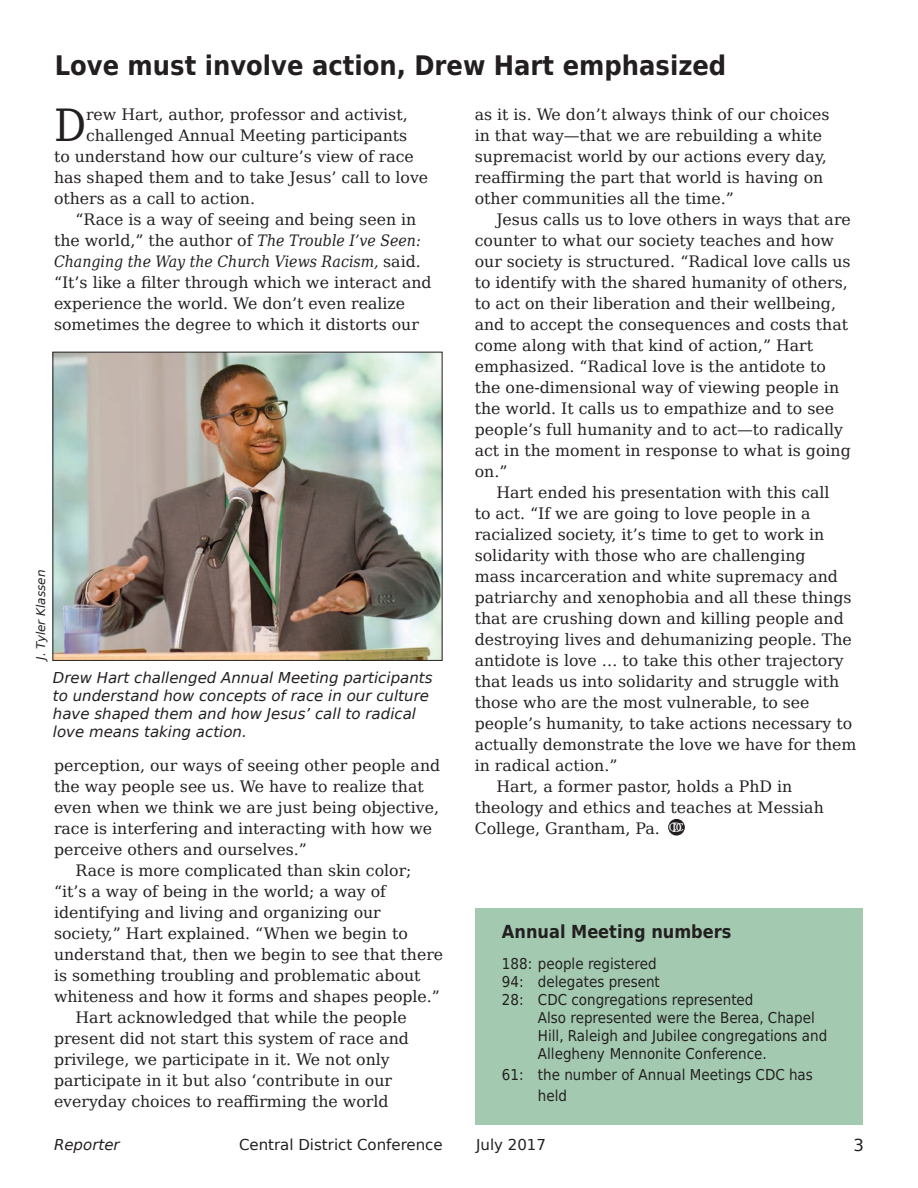
<style>
.page{position:relative;width:918px;height:1188px;background:#fff}
.page>*{position:absolute;margin:0;border:0;box-sizing:border-box;transform-origin:0 0}
.t1{font:44.55px "DejaVu Serif Condensed";color:#231f20}
.t2{font:700 27px "DejaVu Sans Condensed";color:#231f20}
.t3{font:700 18px "DejaVu Sans Condensed";color:#231f20}
.t4{font:16.5px "DejaVu Sans";color:#231f20}
.t5{font:15.75px/21px "DejaVu Serif";color:#231f20}
.t6{font:italic 15.75px "DejaVu Serif Condensed";color:#231f20}
.t7{font:15px/21px "DejaVu Sans Condensed";color:#231f20}
.t8{font:italic 15px/18px "DejaVu Sans";color:#231f20}
.t9{font:15px "DejaVu Sans";color:#231f20}
.t10{font:italic 12px "DejaVu Sans";color:#231f20}
.t11{font:10.65px "DejaVu Serif";color:#fff}
.s1{font-family:"DejaVu Serif Condensed";font-style:italic}
.s2{font-family:"DejaVu Serif";font-style:normal}
.s3{font-size:12.75px}
</style>
<div class="page">
<div style="left:475px;top:908px;width:387px;height:217px;background:#a3c9b0"></div>
<img style="left:54px;top:354px;width:386px;height:305px">
<div style="left:52px;top:352px;width:390px;height:309px;border:1px solid #231f20"></div>
<div style="left:668px;top:819px;width:17px;height:17px;background:#231f20;border-radius:50%"></div>
<h2 class="t2" style="left:55px;top:43px;width:673px">Love must involve action, Drew Hart emphasized</h2>
<h1 class="t1" style="left:54px;top:92px;width:34px">D</h1>
<p class="t5" style="left:86px;top:103px;width:323px">rew Hart, author, professor and activist,</p>
<p class="t5" style="left:86px;top:124px;width:323px">challenged Annual Meeting participants</p>
<p class="t5" style="left:54px;top:145px;width:361px">to understand how our culture’s view of race</p>
<p class="t5" style="left:54px;top:166px;width:376px">has shaped them and to take Jesus’ call to love</p>
<p class="t5" style="left:54px;top:187px;width:203px">others as a call to action.</p>
<p class="t5" style="left:76px;top:208px;width:342px">“Race is a way of seeing and being seen in</p>
<p class="t5" style="left:54px;top:229px;width:368px">the world,” the author of <span class="s1">The Trouble I’ve Seen:</span></p>
<p class="t6" style="left:54px;top:249px;width:368px">Changing the Way the Church Views Racism, <span class="s2">said.</span></p>
<p class="t5" style="left:54px;top:271px;width:379px">“It’s like a filter through which we interact and experience the world. We don’t even realize sometimes the degree to which it distorts our</p>
<p class="t10" style="left:32px;top:660px;width:92px;rotate:-90deg">J. Tyler Klassen</p>
<p class="t8" style="left:53px;top:669px;width:381px">Drew Hart challenged Annual Meeting participants to understand how concepts of race in our culture have shaped them and how Jesus’ call to radical love means taking action.</p>
<p class="t5" style="left:54px;top:754px;width:388px">perception, our ways of seeing other people and</p>
<p class="t5" style="left:54px;top:775px;width:371px">the way people see us. We have to realize that</p>
<p class="t5" style="left:54px;top:796px;width:387px">even when we think we are just being objective,</p>
<p class="t5" style="left:54px;top:817px;width:380px">race is interfering and interacting with how we</p>
<p class="t5" style="left:54px;top:838px;width:254px">perceive others and ourselves.”</p>
<p class="t5" style="left:76px;top:859px;width:337px">Race is more complicated than skin color;</p>
<p class="t5" style="left:54px;top:880px;width:334px">“it’s a way of being in the world; a way of</p>
<p class="t5" style="left:54px;top:901px;width:328px">identifying and living and organizing our</p>
<p class="t5" style="left:54px;top:922px;width:355px">society,” Hart explained. “When we begin to</p>
<p class="t5" style="left:54px;top:943px;width:391px">understand that, then we begin to see that there</p>
<p class="t5" style="left:54px;top:964px;width:368px">is something troubling and problematic about</p>
<p class="t5" style="left:54px;top:985px;width:388px">whiteness and how it forms and shapes people.”</p>
<p class="t5" style="left:76px;top:1006px;width:333px">Hart acknowledged that while the people</p>
<p class="t5" style="left:54px;top:1027px;width:356px">present did not start this system of race and</p>
<p class="t5" style="left:54px;top:1048px;width:337px">privilege, we participate in it. We not only</p>
<p class="t5" style="left:54px;top:1069px;width:340px">participate in it but also ‘contribute in our</p>
<p class="t5" style="left:54px;top:1090px;width:336px">everyday choices to reaffirming the world</p>
<p class="t5" style="left:475px;top:103px;width:356px">as it is. We don’t always think of our choices in that way—that we are rebuilding a white supremacist world by our actions every day, reaffirming the part that world is having on other communities all the time.”</p>
<p class="t5" style="left:475px;top:208px;width:378px;text-indent:22px">Jesus calls us to love others in ways that are counter to what our society teaches and how our society is structured. “Radical love calls us to identify with the shared humanity of others, to act on their liberation and their wellbeing, and to accept the consequences and costs that come along with that kind of action,” Hart emphasized. “Radical love is the antidote to the one-dimensional way of viewing people in the world. It calls us to empathize and to see people’s full humanity and to act—to radically act in the moment in response to what is going on.”</p>
<p class="t5" style="left:496px;top:481px;width:335px">Hart ended his presentation with this call</p>
<p class="t5" style="left:475px;top:502px;width:337px">to act. “If we are going to love people in a</p>
<p class="t5" style="left:475px;top:523px;width:351px">racialized society, it’s time to get to work in</p>
<p class="t5" style="left:475px;top:544px;width:332px">solidarity with those who are challenging</p>
<p class="t5" style="left:475px;top:565px;width:365px">mass incarceration and white supremacy and</p>
<p class="t5" style="left:475px;top:586px;width:378px">patriarchy and xenophobia and all these things</p>
<p class="t5" style="left:475px;top:607px;width:371px">that are crushing down and killing people and</p>
<p class="t5" style="left:475px;top:628px;width:379px">destroying lives and dehumanizing people. The</p>
<p class="t5" style="left:475px;top:649px;width:371px">antidote is love … to take this other trajectory</p>
<p class="t5" style="left:475px;top:670px;width:366px">that leads us into solidarity and struggle with</p>
<p class="t5" style="left:475px;top:691px;width:336px">those who are the most vulnerable, to see</p>
<p class="t5" style="left:475px;top:712px;width:379px">people’s humanity, to take actions necessary to</p>
<p class="t5" style="left:475px;top:733px;width:383px">actually demonstrate the love we have for them</p>
<p class="t5" style="left:475px;top:754px;width:144px">in radical action.”</p>
<p class="t5" style="left:496px;top:775px;width:298px">Hart, a former pastor, holds a PhD in</p>
<p class="t5" style="left:475px;top:796px;width:351px">theology and ethics and teaches at Messiah</p>
<p class="t5" style="left:475px;top:817px;width:187px">College, Grantham, Pa.</p>
<p class="t11" style="left:669px;top:819px;width:17px">C<span class="s3">D</span>C</p>
<p class="t3" style="left:502px;top:917px;width:231px">Annual Meeting numbers</p>
<p class="t7" style="left:502px;top:953px;width:156px">188: people registered</p>
<p class="t7" style="left:502px;top:971px;width:159px">94: delegates present</p>
<p class="t7" style="left:502px;top:989px;width:253px">28: CDC congregations represented</p>
<p class="t7" style="left:538px;top:1007px;width:278px">Also represented were the Berea, Chapel</p>
<p class="t7" style="left:538px;top:1025px;width:291px">Hill, Raleigh and Jubilee congregations and</p>
<p class="t7" style="left:538px;top:1043px;width:230px">Allegheny Mennonite Conference.</p>
<p class="t7" style="left:538px;top:1064px;width:276px;text-indent:-36px">61: the number of Annual Meetings CDC has held</p>
<p class="t8" style="left:54px;top:1136px;width:67px">Reporter</p>
<p class="t9" style="left:239px;top:1131px;width:205px">Central District Conference</p>
<p class="t9" style="left:476px;top:1131px;width:71px">July 2017</p>
<p class="t4" style="left:854px;top:1131px;width:12px">3</p>
</div>
